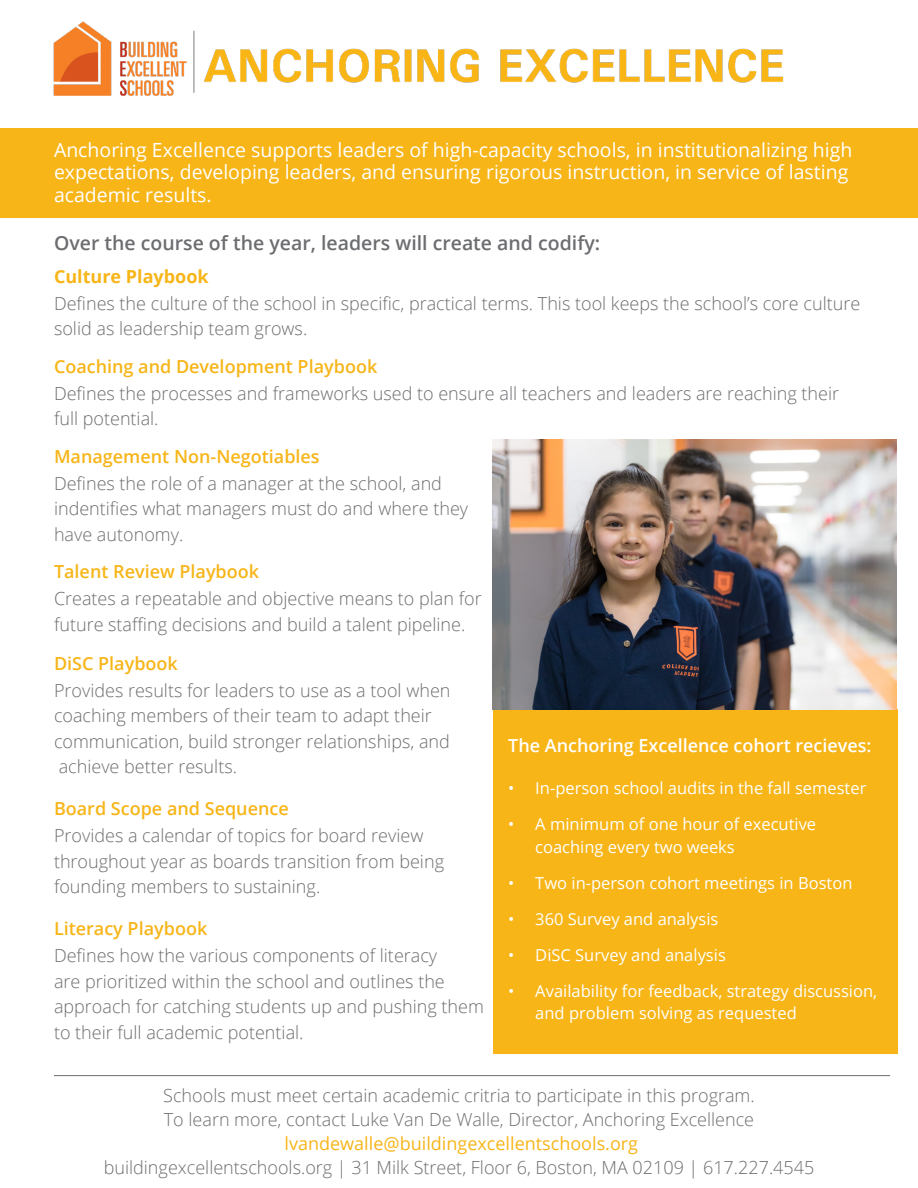
<style>
.page{position:relative;width:918px;height:1188px;background:#fff}
.page>*{position:absolute;margin:0;border:0;box-sizing:border-box;transform-origin:0 0}
.t1{font:19.5px/22.5px "Open Sans";color:#fff}
.t2{font:600 19.5px "Open Sans";color:#6c6d70}
.t3{font:300 18px/25.5px "Open Sans";color:#6c6d70}
.t4{font:600 18px "Open Sans";color:#f7b518}
.t5{font:18px "Open Sans";color:#f7b518}
.t6{font:600 18px "Open Sans";color:#fff}
.t7{font:700 18px "Open Sans";color:#f7b518}
.t8{font:16.5px/22.5px "Open Sans";color:#fff}
</style>
<div class="page">
<div style="left:0;top:128px;width:918px;height:90px;background:#f7b518"></div>
<div style="left:493px;top:709px;width:405px;height:345px;background:#f7b518"></div>
<img style="left:53px;top:21px;width:731px;height:75px">
<img style="left:493px;top:440px;width:404px;height:269px">
<hr style="left:54px;top:1075px;width:836px;height:1px;background:#6c6d70">
<p class="t1" style="left:54px;top:138px;width:800px">Anchoring Excellence supports leaders of high-capacity schools, in institutionalizing high expectations, developing leaders, and ensuring rigorous instruction, in service of lasting academic results.</p>
<p class="t2" style="left:54px;top:230px;width:548px">Over the course of the year, leaders will create and codify:</p>
<p class="t7" style="left:54px;top:264px;width:156px">Culture Playbook</p>
<p class="t3" style="left:54px;top:290px;width:808px">Defines the culture of the school in specific, practical terms. This tool keeps the school’s core culture solid as leadership team grows.</p>
<p class="t4" style="left:54px;top:354px;width:325px">Coaching and Development Playbook</p>
<p class="t3" style="left:54px;top:380px;width:787px">Defines the processes and frameworks used to ensure all teachers and leaders are reaching their full potential.</p>
<p class="t4" style="left:54px;top:444px;width:267px">Management Non-Negotiables</p>
<p class="t3" style="left:54px;top:470px;width:416px">Defines the role of a manager at the school, and indentifies what managers must do and where they have autonomy.</p>
<p class="t4" style="left:54px;top:559px;width:207px">Talent Review Playbook</p>
<p class="t3" style="left:54px;top:586px;width:429px">Creates a repeatable and objective means to plan for future staffing decisions and build a talent pipeline.</p>
<p class="t4" style="left:54px;top:651px;width:125px">DiSC Playbook</p>
<p class="t3" style="left:54px;top:677px;width:398px">Provides results for leaders to use as a tool when coaching members of their team to adapt their communication, build stronger relationships, and</p>
<p class="t3" style="left:59px;top:754px;width:180px">achieve better results.</p>
<p class="t4" style="left:54px;top:796px;width:236px">Board Scope and Sequence</p>
<p class="t3" style="left:54px;top:823px;width:392px">Provides a calendar of topics for board review throughout year as boards transition from being founding members to sustaining.</p>
<p class="t4" style="left:54px;top:916px;width:155px">Literacy Playbook</p>
<p class="t3" style="left:54px;top:943px;width:431px">Defines how the various components of literacy<br>are prioritized within the school and outlines the approach for catching students up and pushing them to their full academic potential.</p>
<p class="t6" style="left:508px;top:733px;width:365px">The Anchoring Excellence cohort recieves:</p>
<p class="t8" style="left:508px;top:777px;width:360px">• In-person school audits in the fall semester</p>
<p class="t8" style="left:535px;top:813px;width:282px;text-indent:-27px">• A minimum of one hour of executive coaching every two weeks</p>
<p class="t8" style="left:508px;top:871px;width:346px">• Two in-person cohort meetings in Boston</p>
<p class="t8" style="left:508px;top:907px;width:212px">• 360 Survey and analysis</p>
<p class="t8" style="left:508px;top:943px;width:219px">• DiSC Survey and analysis</p>
<p class="t8" style="left:535px;top:979px;width:343px;text-indent:-27px">• Availability for feedback, strategy discussion, and problem solving as requested</p>
<p class="t3" style="left:163px;top:1082px;width:593px">Schools must meet certain academic critria to participate in this program.</p>
<p class="t3" style="left:164px;top:1106px;width:592px">To learn more, contact Luke Van De Walle, Director, Anchoring Excellence</p>
<p class="t5" style="left:285px;top:1131px;width:355px">lvandewalle@buildingexcellentschools.org</p>
<p class="t3" style="left:104px;top:1154px;width:712px">buildingexcellentschools.org | 31 Milk Street, Floor 6, Boston, MA 02109 | 617.227.4545</p>
</div>
